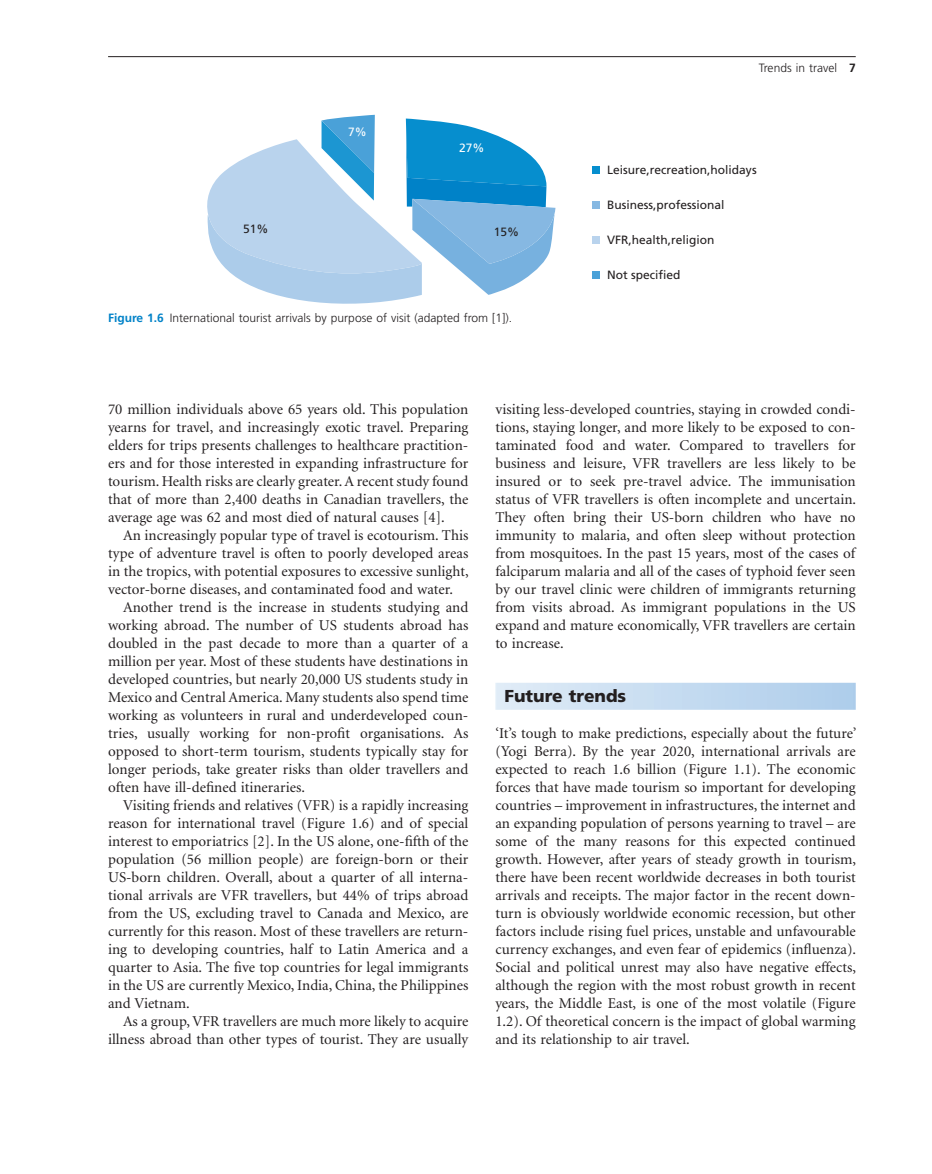
<style>
.page{position:relative;width:932px;height:1174px;background:#fff}
.page>*{position:absolute;margin:0;border:0;box-sizing:border-box;transform-origin:0 0}
.t1{font:900 17.25px "Frutiger";color:#231f20}
.t2{font:15px/18px "Minion";color:#231f20;text-align:justify}
.t3{font:300 12px "Frutiger";color:#231f20}
.t4{font:12px "Frutiger";color:#231f20}
.t5{font:12px "Frutiger";color:#fff}
.s1{font-weight:700;color:#0082c8}
.s2{font-weight:700}
</style>
<div class="page">
<hr style="left:108px;top:56px;width:747px;height:1px;background:#231f20">
<div style="left:495px;top:683px;width:360px;height:27px;background:linear-gradient(to right,#e0ecf7,#adcdeb)"></div>
<svg style="left:207px;top:115px;width:348px;height:189px"></svg>
<div style="left:592px;top:167px;width:7px;height:7px;background:#068ece"></div>
<div style="left:592px;top:201px;width:7px;height:8px;background:#86b8e2"></div>
<div style="left:592px;top:236px;width:7px;height:8px;background:#b9d3ed"></div>
<div style="left:592px;top:271px;width:7px;height:8px;background:#4aa1d8"></div>
<p class="t5" style="left:348px;top:127px;width:20px">7%</p>
<p class="t5" style="left:459px;top:143px;width:27px">27%</p>
<p class="t4" style="left:243px;top:224px;width:27px">51%</p>
<p class="t4" style="left:493px;top:227px;width:27px">15%</p>
<p class="t3" style="left:108px;top:313px;width:405px"><span class="s1">Figure 1.6</span> International tourist arrivals by purpose of visit (adapted from [1] ).</p>
<p class="t3" style="left:758px;top:63px;width:98px">Trends in travel <span class="s2">7</span></p>
<p class="t4" style="left:607px;top:165px;width:151px">Leisure,recreation,holidays</p>
<p class="t4" style="left:607px;top:200px;width:119px">Business,professional</p>
<p class="t4" style="left:607px;top:235px;width:109px">VFR,health,religion</p>
<p class="t4" style="left:607px;top:270px;width:75px">Not specified</p>
<p class="t2" style="left:108px;top:401px;width:362px">70 million individuals above 65 years old. This population yearns for travel, and increasingly exotic travel. Preparing elders for trips presents challenges to healthcare practition&shy;ers and for those interested in expanding infrastructure for tourism. Health risks are clearly greater. A recent study found that of more than 2,400 deaths in Canadian travellers, the average age was 62 and most died of natural causes [4] .</p>
<p class="t2" style="left:108px;top:527px;width:362px;text-indent:15px">An increasingly popular type of travel is ecotourism. This type of adventure travel is often to poorly developed areas in the tropics, with potential exposures to excessive sunlight, vector - borne diseases, and contaminated food and water.</p>
<p class="t2" style="left:108px;top:599px;width:362px;text-indent:15px">Another trend is the increase in students studying and working abroad. The number of US students abroad has doubled in the past decade to more than a quarter of a million per year. Most of these students have destinations in developed countries, but nearly 20,000 US students study in Mexico and Central America. Many students also spend time working as volunteers in rural and underdeveloped coun&shy;tries, usually working for non - profit organisations. As opposed to short - term tourism, students typically stay for longer periods, take greater risks than older travellers and often have ill - defined itineraries.</p>
<p class="t2" style="left:108px;top:797px;width:362px;text-indent:15px">Visiting friends and relatives (VFR) is a rapidly increasing reason for international travel (Figure 1.6 ) and of special interest to emporiatrics [2] . In the US alone, one - fifth of the population (56 million people) are foreign - born or their US - born children. Overall, about a quarter of all interna&shy;tional arrivals are VFR travellers, but 44% of trips abroad from the US, excluding travel to Canada and Mexico, are currently for this reason. Most of these travellers are return&shy;ing to developing countries, half to Latin America and a quarter to Asia. The five top countries for legal immigrants in the US are currently Mexico, India, China, the Philippines and Vietnam.</p>
<p class="t2" style="left:108px;top:1013px;width:362px;text-align:right">As a group, VFR travellers are much more likely to acquire illness abroad than other types of tourist. They are usually</p>
<p class="t2" style="left:495px;top:401px;width:362px">visiting less - developed countries, staying in crowded condi&shy;tions, staying longer, and more likely to be exposed to con&shy;taminated food and water. Compared to travellers for business and leisure, VFR travellers are less likely to be insured or to seek pre - travel advice. The immunisation status of VFR travellers is often incomplete and uncertain.<br>They often bring their US - born children who have no immunity to malaria, and often sleep without protection from mosquitoes. In the past 15 years, most of the cases of falciparum malaria and all of the cases of typhoid fever seen by our travel clinic were children of immigrants returning from visits abroad. As immigrant populations in the US expand and mature economically, VFR travellers are certain to increase.</p>
<p class="t1" style="left:504px;top:689px;width:123px">Future t rends</p>
<p class="t2" style="left:495px;top:725px;width:362px">‘ It ’ s tough to make predictions, especially about the future ’ (Yogi Berra). By the year 2020, international arrivals are expected to reach 1.6 billion (Figure 1.1 ). The economic forces that have made tourism so important for developing countries – improvement in infrastructures, the internet and an expanding population of persons yearning to travel – are some of the many reasons for this expected continued growth. However, after years of steady growth in tourism, there have been recent worldwide decreases in both tourist arrivals and receipts. The major factor in the recent down&shy;turn is obviously worldwide economic recession, but other factors include rising fuel prices, unstable and unfavourable currency exchanges, and even fear of epidemics (influenza).<br>Social and political unrest may also have negative effects, although the region with the most robust growth in recent years, the Middle East, is one of the most volatile (Figure 1.2 ). Of theoretical concern is the impact of global warming and its relationship to air travel.</p>
</div>
